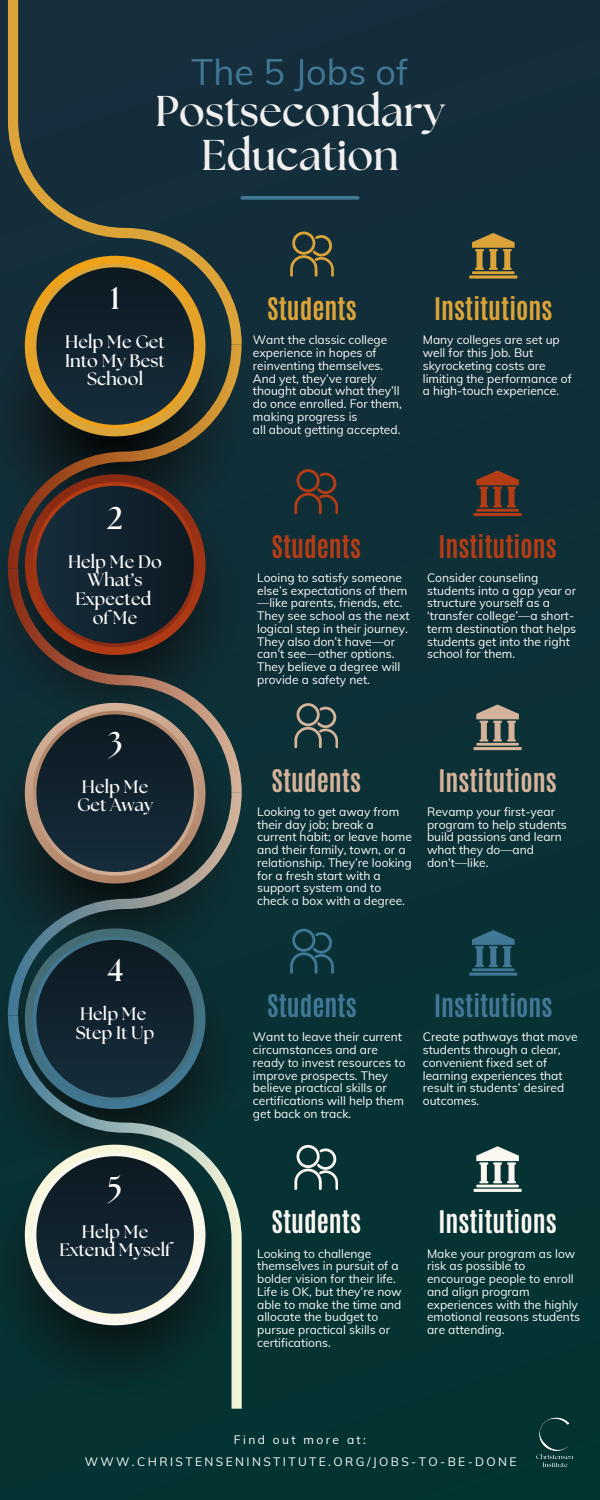
<style>
.page{position:relative;width:600px;height:1500px;background:#0b3036}
.page>*{position:absolute;margin:0;border:0;box-sizing:border-box;transform-origin:0 0}
.t1{font:700 43px/43.5px "The Seasons";color:#f0f0f0;text-align:center}
.t2{font:36px "Muli";color:#407896}
.t3{font:700 31.4px "The Seasons";color:#fff}
.t4{font:700 26px "Antonio";color:#dba338}
.t5{font:700 26px "Antonio";color:#b43c15}
.t6{font:700 26px "Antonio";color:#d5b39a}
.t7{font:700 26px "Antonio";color:#407896}
.t8{font:700 26px "Antonio";color:#faf7f1}
.t9{font:700 18px/18.8px "The Seasons";color:#fff;text-align:center}
.t10{font:12px/12.8px "Muli";color:#fdfcfa}
.t11{font:12px "Muli";letter-spacing:.2em;color:#fdfcfa}
</style>
<div class="page">
<svg style="left:242px;top:196px;width:116px;height:4px"></svg>
<img style="left:536px;top:1417px;width:37px;height:50px">
<svg style="left:8px;top:0;width:234px;height:345px;fill:#152d3b"></svg>
<svg style="left:8px;top:345px;width:234px;height:223px"></svg>
<svg style="left:8px;top:568px;width:234px;height:224px"></svg>
<svg style="left:8px;top:792px;width:234px;height:224px"></svg>
<svg style="left:8px;top:1016px;width:234px;height:392px"></svg>
<svg style="left:290px;top:232px;width:44px;height:45px"></svg>
<svg style="left:472px;top:233px;width:43px;height:37px"></svg>
<hr style="left:472px;top:271px;width:43px;height:3px;background:#dba338">
<svg style="left:469px;top:275px;width:48px;height:4px"></svg>
<svg style="left:294px;top:469px;width:44px;height:45px"></svg>
<svg style="left:476px;top:470px;width:43px;height:38px"></svg>
<hr style="left:476px;top:509px;width:43px;height:3px;background:#b43c15">
<hr style="left:473px;top:513px;width:48px;height:3px;background:#b43c15">
<svg style="left:294px;top:703px;width:44px;height:45px"></svg>
<svg style="left:476px;top:705px;width:43px;height:37px"></svg>
<hr style="left:476px;top:743px;width:43px;height:3px;background:#d5b39a">
<hr style="left:473px;top:747px;width:48px;height:3px;background:#d5b39a">
<svg style="left:290px;top:929px;width:44px;height:45px"></svg>
<svg style="left:472px;top:930px;width:43px;height:37px"></svg>
<hr style="left:472px;top:968px;width:43px;height:3px;background:#407896">
<hr style="left:469px;top:973px;width:48px;height:3px;background:#407896">
<svg style="left:294px;top:1145px;width:44px;height:45px"></svg>
<svg style="left:476px;top:1146px;width:43px;height:37px"></svg>
<hr style="left:476px;top:1185px;width:43px;height:2px;background:#faf7f1">
<hr style="left:473px;top:1189px;width:48px;height:3px;background:#faf7f1">
<p class="t2" style="left:192px;top:49px;width:218px">The 5 Jobs of</p>
<h4 class="t1" style="left:155px;top:91px;width:291px">Postsecondary<br>Education</h4>
<p class="t3" style="left:110px;top:284px;width:12px">1</p>
<h4 class="t9" style="left:65px;top:333px;width:101px">Help Me Get<br>Into My Best<br>School</h4>
<h2 class="t4" style="left:267px;top:290px;width:91px">Students</h2>
<h1 class="t10" style="left:253px;top:333px;width:150px">Want the classic college experience in hopes of reinventing themselves.<br>And yet, they’ve rarely thought about what they’ll do once enrolled. For them, making progress is</h1>
<p class="t10" style="left:253px;top:423px;width:149px">all about getting accepted.</p>
<p class="t4" style="left:434px;top:290px;width:120px">Institutions</p>
<h3 class="t10" style="left:423px;top:333px;width:151px">Many colleges are set up well for this Job. But skyrocketing costs are limiting the performance of a high-touch experience.</h3>
<h3 class="t3" style="left:107px;top:504px;width:17px">2</h3>
<p class="t9" style="left:68px;top:553px;width:96px">Help Me Do<br>What’s<br>Expected of Me</p>
<p class="t5" style="left:272px;top:528px;width:91px">Students</p>
<p class="t10" style="left:257px;top:571px;width:154px">Looing to satisfy someone else’s expectations of them —like parents, friends, etc.<br>They see school as the next logical step in their journey.<br>They also don’t have—or can’t see—other options.<br>They believe a degree will provide a safety net.</p>
<p class="t5" style="left:438px;top:528px;width:120px">Institutions</p>
<p class="t10" style="left:427px;top:571px;width:151px">Consider counseling students into a gap year or structure yourself as a ‘transfer college’—a short&shy;term destination that helps students get into the right school for them.</p>
<p class="t3" style="left:108px;top:729px;width:16px">3</p>
<p class="t9" style="left:77px;top:778px;width:78px;text-align:left">Help Me<br>Get Away</p>
<h3 class="t6" style="left:272px;top:762px;width:91px">Students</h3>
<h3 class="t10" style="left:257px;top:805px;width:156px">Looking to get away from their day job; break a current habit; or leave home and their family, town, or a relationship. They’re looking for a fresh start with a support system and to check a box with a degree.</h3>
<p class="t6" style="left:438px;top:762px;width:120px">Institutions</p>
<p class="t10" style="left:427px;top:805px;width:141px">Revamp your first-year program to help students build passions and learn what they do—and</p>
<p class="t10" style="left:427px;top:856px;width:63px">don’t—like.</p>
<p class="t3" style="left:107px;top:956px;width:18px">4</p>
<p class="t9" style="left:76px;top:1005px;width:80px;text-align:left">Help Me<br>Step It Up</p>
<p class="t7" style="left:267px;top:987px;width:91px">Students</p>
<p class="t10" style="left:253px;top:1030px;width:154px">Want to leave their current circumstances and are ready to invest resources to improve prospects. They believe practical skills or certifications will help them get back on track.</p>
<p class="t7" style="left:434px;top:987px;width:120px">Institutions</p>
<h3 class="t10" style="left:423px;top:1030px;width:156px">Create pathways that move students through a clear, convenient fixed set of learning experiences that result in students’ desired outcomes.</h3>
<h3 class="t3" style="left:108px;top:1174px;width:17px">5</h3>
<p class="t9" style="left:59px;top:1223px;width:113px">Help Me<br>Extend Myself</p>
<p class="t8" style="left:272px;top:1204px;width:91px">Students</p>
<p class="t10" style="left:257px;top:1247px;width:146px">Looking to challenge themselves in pursuit of a bolder vision for their life.<br>Life is OK, but they’re now able to make the time and allocate the budget to pursue practical skills or certifications.</p>
<p class="t8" style="left:438px;top:1204px;width:120px">Institutions</p>
<p class="t10" style="left:427px;top:1247px;width:155px">Make your program as low risk as possible to encourage people to enroll and align program experiences with the highly emotional reasons students are attending.</p>
<p class="t11" style="left:234px;top:1432px;width:134px">Find out more at:</p>
<h4 class="t11" style="left:85px;top:1454px;width:433px">WWW.CHRISTENSENINSTITUTE.ORG/JOBS-TO-BE-DONE</h4>
</div>
